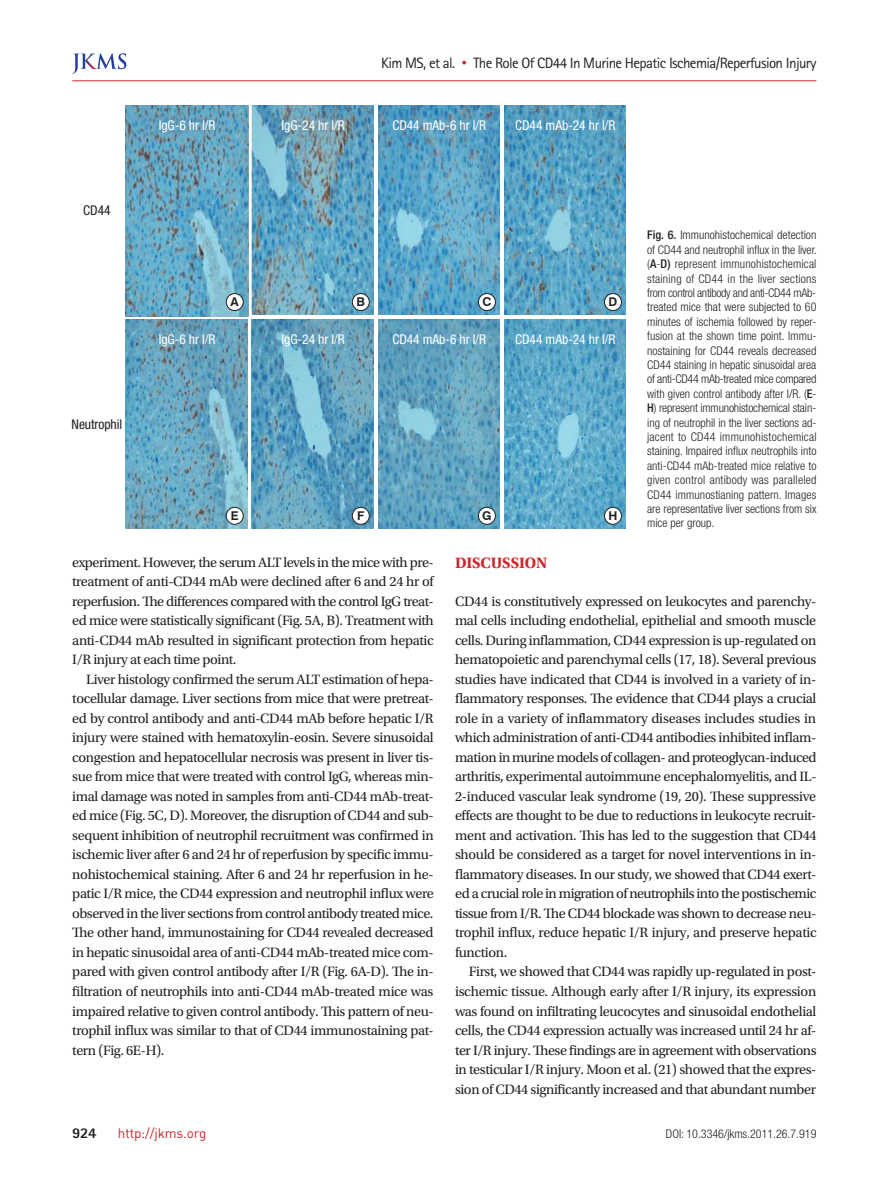
<style>
.page{position:relative;width:893px;height:1191px;background:#fff}
.page>*{position:absolute;margin:0;border:0;box-sizing:border-box;transform-origin:0 0}
.본문-대제목{font:700 15.75px "Utopia Std";letter-spacing:-.01em;color:#d1232a}
.t1{font:15px "Rotis Sans Serif Std";letter-spacing:-.04em;color:#231f20}
.t2{font:800 15px "Rotis Sans Serif Std";color:#231f20}
.본문{font:14.25px/19.5px "Utopia Std";letter-spacing:-.025em;color:#231f20;text-align:justify}
.그림_지문_8pt{font:condensed 13.5px "Helvetica Neue LT Std";letter-spacing:-.005em;color:#fff}
.t3{font:13.5px "Dinreg";letter-spacing:-.01em;color:#d1232a}
.그림_지문_9pt{font:condensed 13.5px "Helvetica Neue LT Std";letter-spacing:-.005em;color:#231f20}
.t4{font:700 12.15px "Swiss 721 BT";color:#231f20}
.표_그림_캡션{font:300 condensed 12px/14.4px "Helvetica Neue LT Std";letter-spacing:-.005em;color:#231f20;text-align:justify}
.s1{font-family:"Dotum";color:#d1232a}
.s2{font-weight:500}
</style>
<div class="page">
<hr style="left:72px;top:80px;width:744px;height:1px;background:#d1232a">
<svg style="left:72px;top:53px;width:54px;height:21px"></svg>
<img style="left:125px;top:105px;width:124px;height:211px">
<div style="left:226px;top:293px;width:17px;height:17px;background:#fff;border-radius:50%"></div>
<div style="left:226px;top:293px;width:17px;height:18px;border:1px solid #231f20;border-radius:50%"></div>
<img style="left:378px;top:106px;width:122px;height:209px">
<div style="left:478px;top:293px;width:17px;height:17px;background:#fff;border-radius:50%"></div>
<div style="left:478px;top:293px;width:18px;height:18px;border:1px solid #231f20;border-radius:50%"></div>
<img style="left:252px;top:106px;width:122px;height:209px">
<div style="left:352px;top:293px;width:17px;height:17px;background:#fff;border-radius:50%"></div>
<div style="left:352px;top:293px;width:18px;height:18px;border:1px solid #231f20;border-radius:50%"></div>
<img style="left:504px;top:106px;width:122px;height:209px">
<div style="left:604px;top:293px;width:17px;height:17px;background:#fff;border-radius:50%"></div>
<div style="left:604px;top:293px;width:18px;height:18px;border:1px solid #231f20;border-radius:50%"></div>
<img style="left:126px;top:320px;width:122px;height:208px">
<div style="left:226px;top:507px;width:17px;height:17px;background:#fff;border-radius:50%"></div>
<div style="left:226px;top:507px;width:17px;height:17px;border:1px solid #231f20;border-radius:50%"></div>
<img style="left:378px;top:320px;width:122px;height:208px">
<div style="left:478px;top:507px;width:17px;height:17px;background:#fff;border-radius:50%"></div>
<div style="left:478px;top:507px;width:18px;height:17px;border:1px solid #231f20;border-radius:50%"></div>
<img style="left:252px;top:320px;width:122px;height:208px">
<div style="left:352px;top:507px;width:17px;height:17px;background:#fff;border-radius:50%"></div>
<div style="left:352px;top:507px;width:18px;height:17px;border:1px solid #231f20;border-radius:50%"></div>
<img style="left:504px;top:320px;width:122px;height:208px">
<div style="left:604px;top:507px;width:17px;height:17px;background:#fff;border-radius:50%"></div>
<div style="left:604px;top:507px;width:18px;height:17px;border:1px solid #231f20;border-radius:50%"></div>
<p class="그림_지문_9pt" style="left:83px;top:203px;width:29px">CD44</p>
<p class="그림_지문_9pt" style="left:72px;top:416px;width:52px">Neutrophil</p>
<p class="그림_지문_8pt" style="left:159px;top:117px;width:58px">IgG-6 hr I/R</p>
<p class="그림_지문_8pt" style="left:159px;top:331px;width:58px">IgG-6 hr I/R</p>
<p class="t4" style="left:231px;top:295px;width:10px">A</p>
<p class="t4" style="left:231px;top:508px;width:9px">E</p>
<p class="그림_지문_8pt" style="left:282px;top:117px;width:65px">IgG-24 hr I/R</p>
<p class="t1" style="left:381px;top:54px;width:437px">Kim MS, et al. <span class="s1">•</span> The Role Of CD44 In Murine Hepatic Ischemia/Reperfusion Injury</p>
<p class="그림_지문_8pt" style="left:392px;top:117px;width:95px">CD44 mAb-6 hr I/R</p>
<p class="그림_지문_8pt" style="left:515px;top:117px;width:102px">CD44 mAb-24 hr I/R</p>
<p class="그림_지문_8pt" style="left:282px;top:331px;width:65px">IgG-24 hr I/R</p>
<p class="t4" style="left:357px;top:295px;width:10px">B</p>
<p class="t4" style="left:482px;top:295px;width:10px">C</p>
<p class="그림_지문_8pt" style="left:392px;top:331px;width:95px">CD44 mAb-6 hr I/R</p>
<p class="t4" style="left:609px;top:295px;width:10px">D</p>
<p class="그림_지문_8pt" style="left:515px;top:331px;width:102px">CD44 mAb-24 hr I/R</p>
<p class="t4" style="left:357px;top:508px;width:9px">F</p>
<p class="t4" style="left:482px;top:508px;width:11px">G</p>
<p class="t4" style="left:608px;top:508px;width:10px">H</p>
<p class="표_그림_캡션" style="left:647px;top:228px;width:171px"><span class="s2">Fig. 6.</span> Immunohistochemical detection of CD44 and neutrophil influx in the liver. (<span class="s2">A</span>-<span class="s2">D)</span> represent immunohistochemical staining of CD44 in the liver sections from control antibody and anti-CD44 mAb&shy;treated mice that were subjected to 60 minutes of ischemia followed by reper&shy;fusion at the shown time point. Immu&shy;nostaining for CD44 reveals decreased CD44 staining in hepatic sinusoidal area of anti-CD44 mAb-treated mice compared with given control antibody after I/R. (<span class="s2">E</span>-<span class="s2">H</span>) represent immunohistochemical stain&shy;ing of neutrophil in the liver sections ad&shy;jacent to CD44 immunohistochemical staining. Impaired influx neutrophils into anti-CD44 mAb-treated mice relative to given control antibody was paralleled CD44 immunostianing pattern. Images are representative liver sections from six mice per group.</p>
<p class="본문" style="left:72px;top:553px;width:363px">experiment. However, the serum ALT levels in the mice with pre&shy;treatment of anti-CD44 mAb were declined after 6 and 24 hr of reperfusion. The differences compared with the control IgG treat&shy;ed mice were statistically significant (Fig. 5A, B). Treatment with anti-CD44 mAb resulted in significant protection from hepatic I/R injury at each time point.</p>
<p class="본문" style="left:72px;top:670px;width:363px;text-indent:14px">Liver histology confirmed the serum ALT estimation of hepa&shy;tocellular damage. Liver sections from mice that were pretreat&shy;ed by control antibody and anti-CD44 mAb before hepatic I/R injury were stained with hematoxylin-eosin. Severe sinusoidal congestion and hepatocellular necrosis was present in liver tis&shy;sue from mice that were treated with control IgG, whereas min&shy;imal damage was noted in samples from anti-CD44 mAb-treat&shy;ed mice (Fig. 5C, D). Moreover, the disruption of CD44 and sub&shy;sequent inhibition of neutrophil recruitment was confirmed in ischemic liver after 6 and 24 hr of reperfusion by specific immu&shy;nohistochemical staining. After 6 and 24 hr reperfusion in he&shy;patic I/R mice, the CD44 expression and neutrophil influx were observed in the liver sections from control antibody treated mice.<br>The other hand, immunostaining for CD44 revealed decreased in hepatic sinusoidal area of anti-CD44 mAb-treated mice com&shy;pared with given control antibody after I/R (Fig. 6A-D). The in&shy;filtration of neutrophils into anti-CD44 mAb-treated mice was impaired relative to given control antibody. This pattern of neu&shy;trophil influx was similar to that of CD44 immunostaining pat&shy;tern (Fig. 6E-H).</p>
<p class="본문-대제목" style="left:455px;top:553px;width:94px">DISCUSSION</p>
<p class="본문" style="left:455px;top:592px;width:363px">CD44 is constitutively expressed on leukocytes and parenchy&shy;mal cells including endothelial, epithelial and smooth muscle cells. During inflammation, CD44 expression is up-regulated on hematopoietic and parenchymal cells (17, 18). Several previous studies have indicated that CD44 is involved in a variety of in&shy;flammatory responses. The evidence that CD44 plays a crucial role in a variety of inflammatory diseases includes studies in which administration of anti-CD44 antibodies inhibited inflam&shy;mation in murine models of collagen- and proteoglycan-induced arthritis, experimental autoimmune encephalomyelitis, and IL-2-induced vascular leak syndrome (19, 20). These suppressive effects are thought to be due to reductions in leukocyte recruit&shy;ment and activation. This has led to the suggestion that CD44 should be considered as a target for novel interventions in in&shy;flammatory diseases. In our study, we showed that CD44 exert&shy;ed a crucial role in migration of neutrophils into the postischemic tissue from I/R. The CD44 blockade was shown to decrease neu&shy;trophil influx, reduce hepatic I/R injury, and preserve hepatic function.</p>
<p class="본문" style="left:455px;top:962px;width:363px;text-indent:14px">First, we showed that CD44 was rapidly up-regulated in post&shy;ischemic tissue. Although early after I/R injury, its expression was found on infiltrating leucocytes and sinusoidal endothelial cells, the CD44 expression actually was increased until 24 hr af&shy;ter I/R injury. These findings are in agreement with observations in testicular I/R injury. Moon et al. (21) showed that the expres&shy;sion of CD44 significantly increased and that abundant number</p>
<p class="t2" style="left:72px;top:1123px;width:26px">924</p>
<p class="t3" style="left:118px;top:1124px;width:90px">http://jkms.org</p>
<p class="표_그림_캡션" style="left:666px;top:1126px;width:152px">DOI: 10.3346/jkms.2011.26.7.919</p>
</div>
